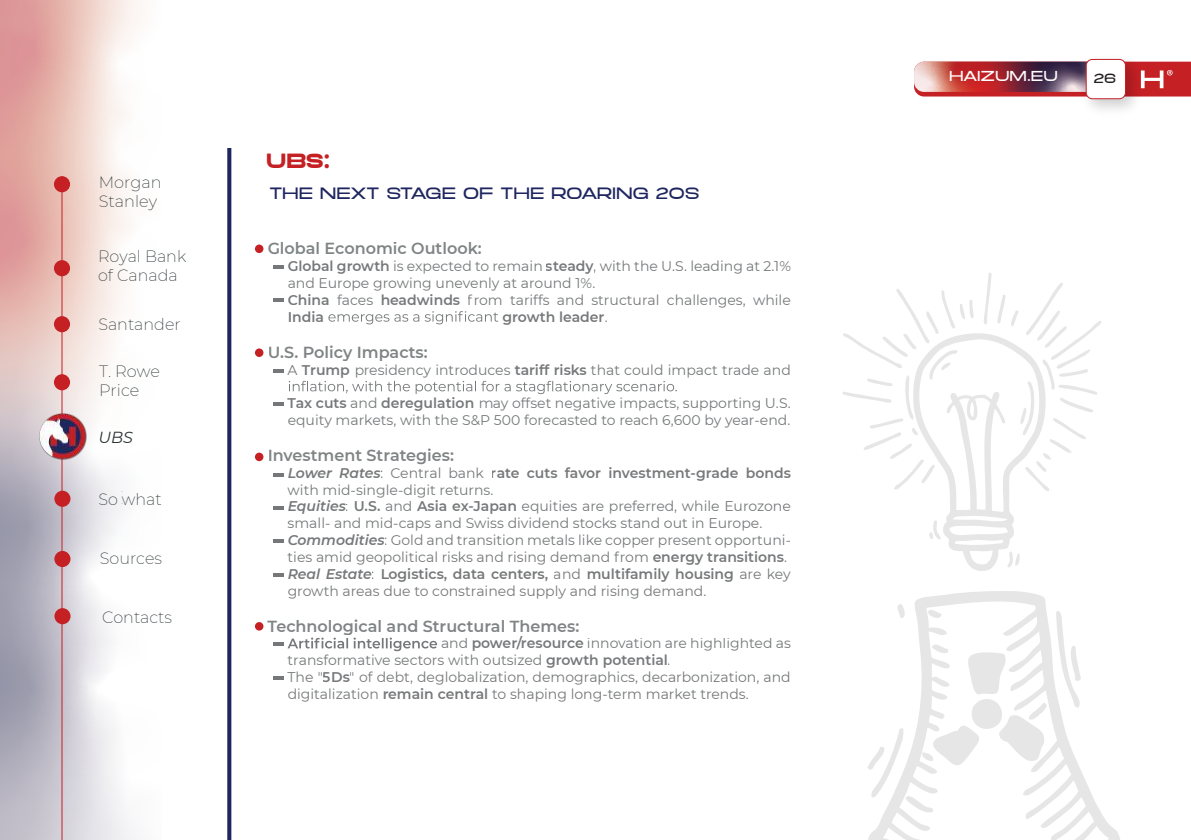
<style>
.page{position:relative;width:1191px;height:840px;background:#fff}
.page>*{position:absolute;margin:0;border:0;box-sizing:border-box;transform-origin:0 0}
.t1{font:700 20px "Mortend";color:#c52024}
.t2{font:600 16px "Montserrat";color:#2c3435}
.t3{font:200 16px/19.2px "Montserrat";color:#2c3435}
.t4{font:300 16px "Mortend";letter-spacing:-.035em;color:#1f265f}
.t5{font:italic 16px "Montserrat";color:#2c3435}
.t6{font:14px/16.8px "Montserrat";color:#1d2022}
.t7{font:600 14px "Montserrat";color:#1d2022}
.t8{font:300 14px "Mortend";color:#fff}
.t9{font:300 13px "Mortend";color:#241f1f}
.s1{font-weight:600}
.s2{font-weight:400}
.s3{font-weight:600;font-style:italic}
</style>
<div class="page">
<svg style="left:914px;top:62px;width:277px;height:34px;background:#ab434a"></svg>
<img style="left:1074px;top:58px;width:74px;height:52px">
<div style="left:1086px;top:59px;width:39px;height:40px;background:#fff;border-radius:6px"></div>
<div style="left:1085px;top:59px;width:41px;height:40px;border:1px solid #c52024;border-radius:6px"></div>
<svg style="left:328px;top:311px;width:170px;height:13px"></svg>
<svg style="left:289px;top:380px;width:388px;height:14px"></svg>
<svg style="left:868px;top:591px;width:252px;height:248px"></svg>
<svg style="left:893px;top:603px;width:15px;height:15px"></svg>
<svg style="left:927px;top:606px;width:14px;height:15px"></svg>
<svg style="left:1056px;top:609px;width:26px;height:98px"></svg>
<svg style="left:867px;top:639px;width:180px;height:175px"></svg>
<svg style="left:842px;top:273px;width:259px;height:297px"></svg>
<div style="left:255px;top:244px;width:8px;height:9px;background:#c52024;border-radius:50%"></div>
<svg style="left:273px;top:265px;width:10px;height:3px"></svg>
<svg style="left:273px;top:298px;width:10px;height:3px"></svg>
<div style="left:255px;top:348px;width:8px;height:9px;background:#c52024;border-radius:50%"></div>
<svg style="left:273px;top:369px;width:10px;height:3px"></svg>
<svg style="left:273px;top:402px;width:10px;height:3px"></svg>
<div style="left:255px;top:452px;width:8px;height:9px;background:#c52024;border-radius:50%"></div>
<svg style="left:273px;top:473px;width:10px;height:3px"></svg>
<svg style="left:273px;top:506px;width:10px;height:3px"></svg>
<svg style="left:255px;top:621px;width:8px;height:9px"></svg>
<svg style="left:273px;top:637px;width:164px;height:13px"></svg>
<svg style="left:273px;top:676px;width:10px;height:2px"></svg>
<svg style="left:273px;top:539px;width:10px;height:3px"></svg>
<svg style="left:273px;top:573px;width:10px;height:2px"></svg>
<svg style="left:0;top:0;width:140px;height:839px"></svg>
<hr style="left:61px;top:176px;width:1px;height:663px;background:#c52024">
<div style="left:54px;top:260px;width:16px;height:16px;background:#c52024;border-radius:50%"></div>
<div style="left:54px;top:316px;width:16px;height:16px;background:#c52024;border-radius:50%"></div>
<div style="left:54px;top:490px;width:16px;height:16px;background:#c52024;border-radius:50%"></div>
<div style="left:54px;top:550px;width:16px;height:16px;background:#c52024;border-radius:50%"></div>
<div style="left:54px;top:607px;width:17px;height:17px;background:#c52024;border-radius:50%"></div>
<div style="left:54px;top:374px;width:16px;height:16px;background:#c52024;border-radius:50%"></div>
<img style="left:38px;top:411px;width:49px;height:49px">
<div style="left:54px;top:176px;width:16px;height:16px;background:#c52024;border-radius:50%"></div>
<svg style="left:227px;top:148px;width:4px;height:691px;background:#2f356a"></svg>
<p class="t3" style="left:99px;top:172px;width:64px">Morgan<br>Stanley</p>
<p class="t3" style="left:98px;top:246px;width:90px">Royal Bank of Canada</p>
<p class="t3" style="left:98px;top:314px;width:84px">Santander</p>
<p class="t3" style="left:99px;top:361px;width:62px">T. Rowe<br>Price</p>
<p class="t5" style="left:98px;top:425px;width:36px">UBS</p>
<p class="t3" style="left:98px;top:489px;width:65px">So what</p>
<p class="t3" style="left:100px;top:548px;width:64px">Sources</p>
<p class="t3" style="left:102px;top:606px;width:72px">Contacts</p>
<h1 class="t1" style="left:266px;top:146px;width:65px">UBS:</h1>
<p class="t4" style="left:269px;top:181px;width:432px">THE NEXT STAGE OF THE ROARING 20S</p>
<p class="t2" style="left:268px;top:237px;width:216px">Global Economic Outlook:</p>
<p class="t6" style="left:288px;top:257px;width:505px"><span class="s1">Global growth</span> is expected to remain <span class="s1">steady</span>, with the U.S. leading at 2.1% and Europe growing unevenly at around 1%.<br><span class="s1">China</span> faces <span class="s1">headwinds</span> from tariffs and structural challenges, while <span class="s1">India</span></p>
<p class="t7" style="left:502px;top:306px;width:107px">growth leader<span class="s2">.</span></p>
<p class="t2" style="left:268px;top:340px;width:162px">U.S. Policy Impacts:</p>
<p class="t6" style="left:288px;top:360px;width:505px">A <span class="s1">Trump</span> presidency introduces <span class="s1">tariff risks</span> that could impact trade and</p>
<p class="t6" style="left:288px;top:394px;width:505px"><span class="s1">Tax cuts</span> and <span class="s1">deregulation</span> may offset negative impacts, supporting U.S. equity markets, with the S&amp;P 500 forecasted to reach 6,600 by year-end.</p>
<p class="t2" style="left:268px;top:443px;width:188px">Investment Strategies:</p>
<p class="t6" style="left:288px;top:463px;width:505px"><span class="s3">Lower Rates</span>: Central bank <span class="s1">rate cuts favor investment-grade bonds </span>with mid-single-digit returns.<br><span class="s3">Equities</span>: <span class="s1">U.S.</span> and <span class="s1">Asia ex-Japan</span> equities are preferred, while Eurozone small- and mid-caps and Swiss dividend stocks stand out in Europe.<br><span class="s3">Commodities</span>: Gold and transition metals like copper present opportuni&shy;ties amid geopolitical risks and rising demand from <span class="s1">energy transitions</span>.<br><span class="s3">Real Estate</span>: <span class="s1">Logistics, data centers,</span> and <span class="s1">multifamily housing</span> are key growth areas due to constrained supply and rising demand.</p>
<p class="t2" style="left:268px;top:614px;width:313px">Technological and Structural Themes:</p>
<p class="t6" style="left:288px;top:634px;width:505px;text-indent:153px">and <span class="s1">power/resource</span> innovation are highlighted as transformative sectors with outsized <span class="s1">growth potential</span>.<br>The "<span class="s1">5Ds</span>" of debt, deglobalization, demographics, decarbonization, and digitalization <span class="s1">remain central</span> to shaping long-term market trends.</p>
<p class="t8" style="left:949px;top:66px;width:110px">HAIZUM.EU</p>
<p class="t9" style="left:1093px;top:69px;width:24px">26</p>
</div>
